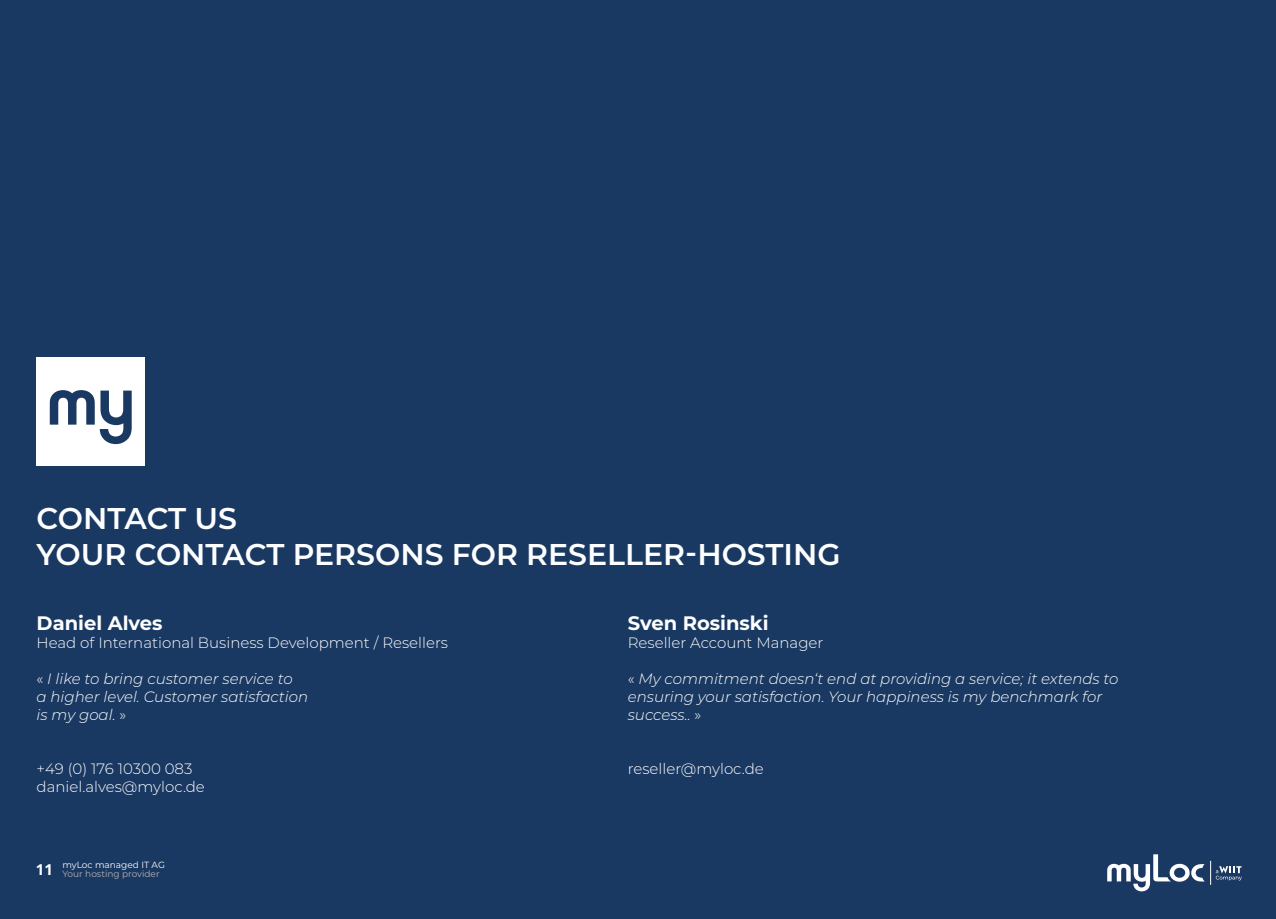
<style>
.page{position:relative;width:1276px;height:919px;background:#fff}
.page>*{position:absolute;margin:0;border:0;box-sizing:border-box;transform-origin:0 0}
.t1{font:600 30px/36px "Montserrat";color:#fdfeff}
.t2{font:700 19.5px "Montserrat";color:#fdfeff}
.t3{font:italic 300 15px/18px "Montserrat";color:#fdfeff}
.t4{font:300 15px/18px "Montserrat";color:#fdfeff}
.t5{font:9px/9px "Montserrat";color:#b3b2b2}
.s1{font-style:normal}
.s2{color:#fff}
</style>
<div class="page">
<div style="left:0;top:0;width:1276px;height:918px;background:#1a3962"></div>
<div style="left:37px;top:357px;width:108px;height:109px;background:#fff"></div>
<svg style="left:50px;top:390px;width:82px;height:54px"></svg>
<svg style="left:1210px;top:860px;width:32px;height:24px"></svg>
<svg style="left:1107px;top:854px;width:97px;height:37px"></svg>
<h1 class="t1" style="left:37px;top:498px;width:805px">CONTACT US<br>YOUR CONTACT PERSONS FOR RESELLER-HOSTING</h1>
<h2 class="t2" style="left:37px;top:609px;width:128px">Daniel Alves</h2>
<p class="t4" style="left:37px;top:633px;width:413px">Head of International Business Development / Resellers</p>
<p class="t3" style="left:37px;top:669px;width:273px"><span class="s1">«</span> I like to bring customer service to<br>a higher level. Customer satisfaction is my goal. <span class="s1">»</span></p>
<p class="t4" style="left:37px;top:759px;width:170px">+49 (0) 176 10300 083 daniel.alves@myloc.de</p>
<p class="t5" style="left:36px;top:859px;width:131px;text-indent:27px"><span class="s2">myLoc managed IT AG<br></span><sup>11</sup> Your hosting provider</p>
<h2 class="t2" style="left:628px;top:609px;width:142px">Sven Rosinski</h2>
<p class="t4" style="left:628px;top:633px;width:197px">Reseller Account Manager</p>
<p class="t3" style="left:628px;top:669px;width:492px"><span class="s1">«</span> My commitment doesn‘t end at providing a service; it extends to ensuring your satisfaction. Your happiness is my benchmark for success.. <span class="s1">»</span></p>
<p class="t4" style="left:628px;top:759px;width:137px">reseller@myloc.de</p>
</div>
